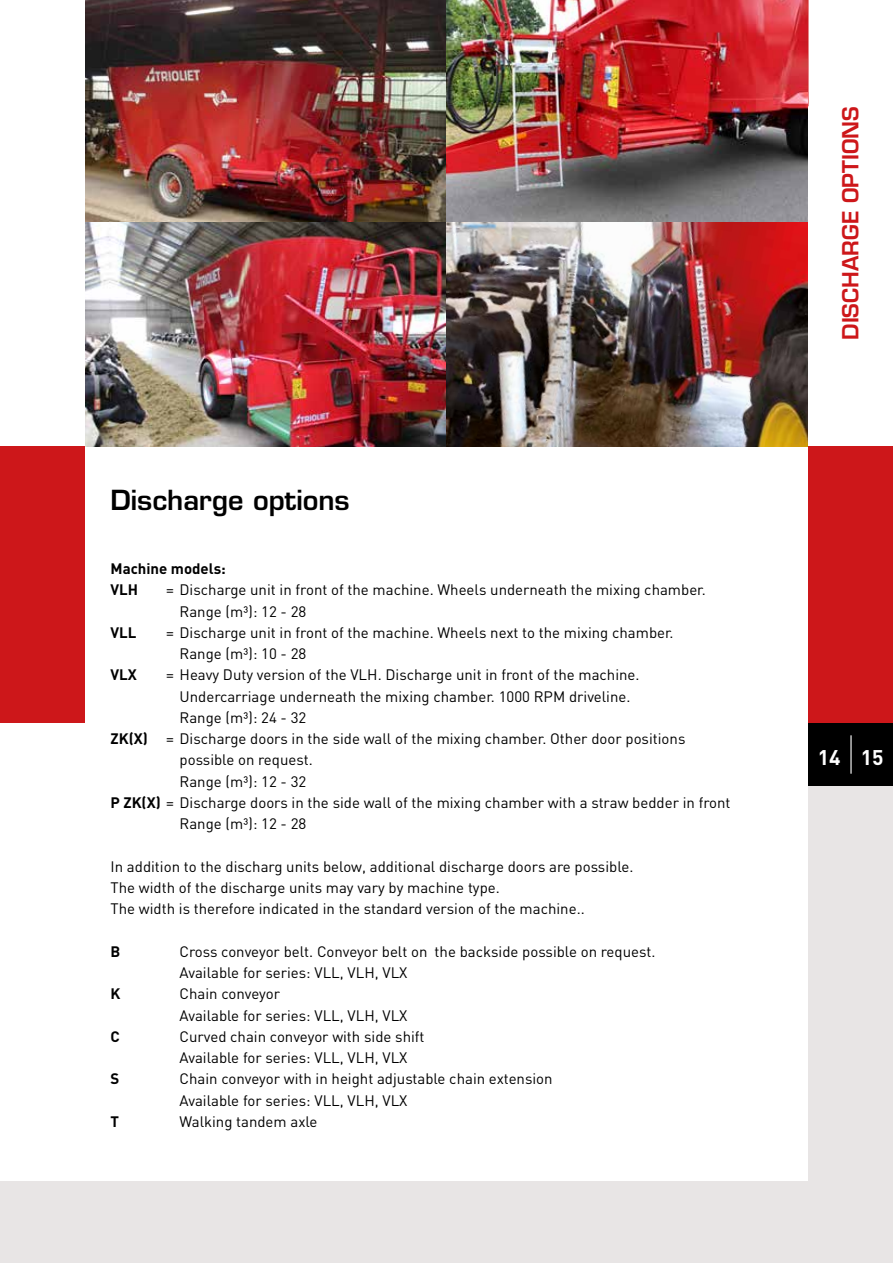
<style>
.page{position:relative;width:893px;height:1263px;background:#fff}
.page>*{position:absolute;margin:0;border:0;box-sizing:border-box;transform-origin:0 0}
.t1{font:600 27px "Eurostile LT Std";color:#000}
.t2{font:600 21.6px "Eurostile LT Std";color:#cd171a}
.t3{font:700 21px "DIN";color:#fff}
.t4{font:15px/21.3px "DIN";color:#000}
.t5{font:700 15px/21.3px "DIN";color:#000}
.s1{font-weight:700}
</style>
<div class="page">
<div style="left:808px;top:723px;width:85px;height:64px;background:#000"></div>
<div style="left:0;top:787px;width:893px;height:476px;background:#e8e5e5"></div>
<div style="left:0;top:723px;width:808px;height:457px;background:#fff"></div>
<div style="left:0;top:446px;width:85px;height:277px;background:#cd171a"></div>
<div style="left:808px;top:446px;width:85px;height:277px;background:#cd171a"></div>
<img style="left:85px;top:221px;width:361px;height:225px">
<img style="left:85px;top:0;width:361px;height:221px">
<img style="left:446px;top:221px;width:362px;height:225px">
<img style="left:446px;top:0;width:362px;height:221px">
<hr style="left:850px;top:735px;width:2px;height:39px;background:#fff">
<h1 class="t1" style="left:111px;top:483px;width:241px">Discharge options</h1>
<p class="t5" style="left:111px;top:557px;width:117px">Machine models:<br>VLH</p>
<p class="t4" style="left:180px;top:579px;width:528px;text-indent:-14px">= Discharge unit in front of the machine. Wheels underneath the mixing chamber.<br>Range (m³): 12 - 28</p>
<p class="t5" style="left:111px;top:621px;width:27px">VLL</p>
<p class="t4" style="left:180px;top:621px;width:496px;text-indent:-14px">= Discharge unit in front of the machine. Wheels next to the mixing chamber.<br>Range (m³): 10 - 28</p>
<p class="t5" style="left:111px;top:664px;width:28px">VLX</p>
<p class="t4" style="left:166px;top:664px;width:475px">= Heavy Duty version of the VLH. Discharge unit in front of the machine.</p>
<p class="t4" style="left:180px;top:685px;width:452px">Undercarriage underneath the mixing chamber. 1000 RPM driveline.</p>
<p class="t4" style="left:180px;top:706px;width:128px">Range (m³): 24 - 32</p>
<p class="t4" style="left:111px;top:728px;width:576px"><span class="s1">ZK(X)</span> = Discharge doors in the side wall of the mixing chamber. Other door positions</p>
<p class="t4" style="left:180px;top:749px;width:135px">possible on request.</p>
<p class="t4" style="left:180px;top:770px;width:128px">Range (m³): 12 - 32</p>
<p class="t4" style="left:111px;top:791px;width:622px"><span class="s1">P ZK(X)</span> = Discharge doors in the side wall of the mixing chamber with a straw bedder in front</p>
<p class="t4" style="left:180px;top:813px;width:128px">Range (m³): 12 - 28</p>
<p class="t4" style="left:111px;top:855px;width:524px">In addition to the discharg units below, additional discharge doors are possible.<br>The width of the discharge units may vary by machine type.<br>The width is therefore indicated in the standard version of the machine..</p>
<p class="t5" style="left:111px;top:940px;width:11px">B</p>
<p class="t4" style="left:180px;top:940px;width:477px">Cross conveyor belt. Conveyor belt on the backside possible on request.<br>Available for series: VLL, VLH, VLX</p>
<p class="t5" style="left:111px;top:982px;width:11px">K</p>
<p class="t4" style="left:180px;top:983px;width:229px">Chain conveyor<br>Available for series: VLL, VLH, VLX</p>
<p class="t5" style="left:111px;top:1025px;width:11px">C</p>
<p class="t4" style="left:180px;top:1025px;width:247px">Curved chain conveyor with side shift<br>Available for series: VLL, VLH, VLX</p>
<p class="t5" style="left:111px;top:1067px;width:10px">S</p>
<p class="t4" style="left:180px;top:1068px;width:375px">Chain conveyor with in height adjustable chain extension<br>Available for series: VLL, VLH, VLX</p>
<p class="t5" style="left:111px;top:1110px;width:10px">T</p>
<p class="t4" style="left:180px;top:1110px;width:140px">Walking tandem axle</p>
<h2 class="t2" style="left:837px;top:340px;width:235px;rotate:-90deg">DISCHARGE OPTIONS</h2>
<h3 class="t3" style="left:818px;top:743px;width:68px">14 15</h3>
</div>
